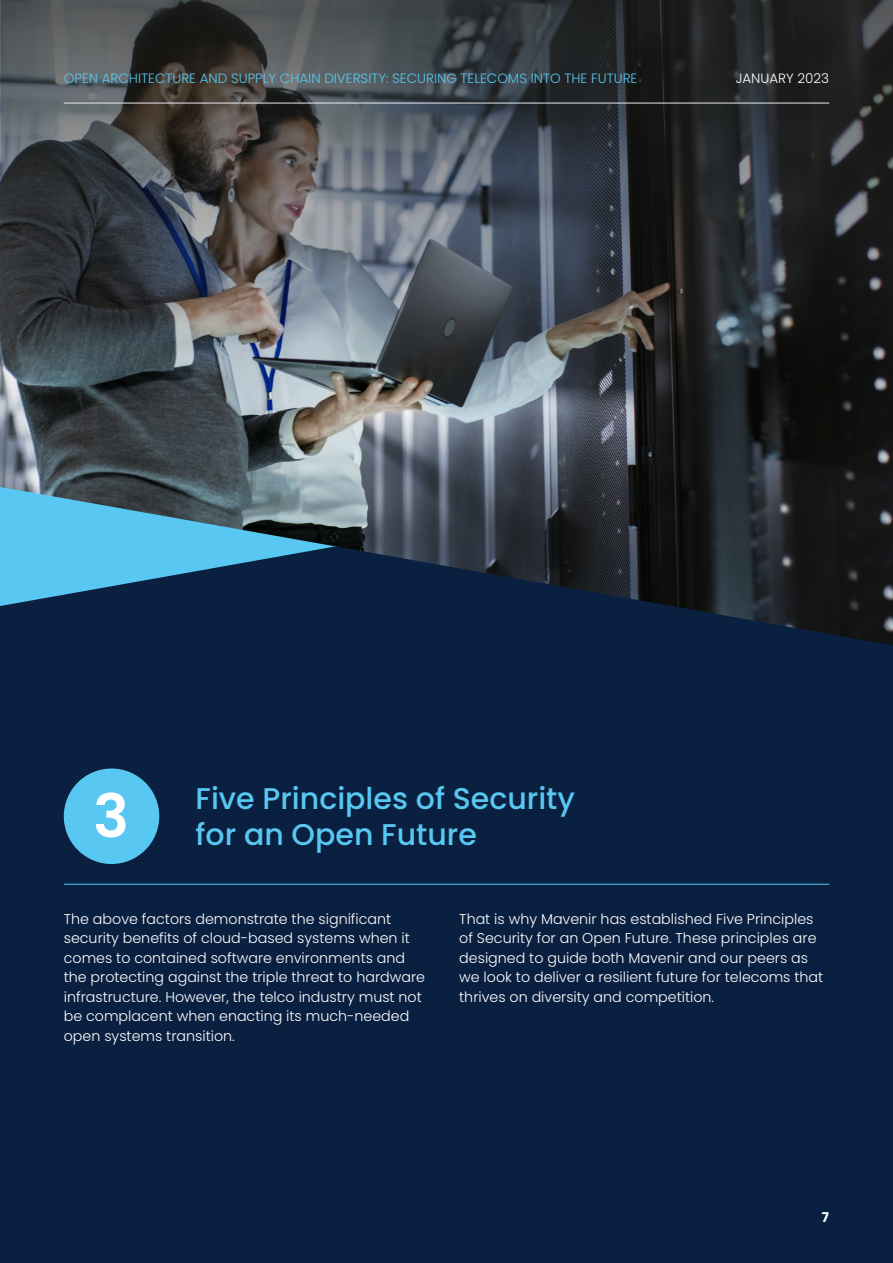
<style>
.page{position:relative;width:893px;height:1263px;background:#0a2040}
.page>*{position:absolute;margin:0;border:0;box-sizing:border-box;transform-origin:0 0}
.t1{font:600 60px "Poppins";color:#fff}
.t2{font:500 30px "Poppins";color:#58c8f2}
.t3{font:300 14.25px/19.5px "Poppins";color:#fff}
.t4{font:300 13.5px "Poppins";color:#58c8f2}
.t5{font:300 13.5px "Poppins";color:#fff}
.t6{font:700 13.5px "Poppins";color:#fff}
</style>
<div class="page">
<img style="left:0;top:409px;width:893px;height:236px">
<img style="left:0;top:0;width:893px;height:409px">
<div style="left:64px;top:768px;width:95px;height:96px;background:#58c8f2;border-radius:50%"></div>
<hr style="left:64px;top:884px;width:765px;height:1px;background:#58c8f2">
<hr style="left:64px;top:103px;width:765px;height:1px;background:#eaecf2">
<p class="t4" style="left:64px;top:71px;width:575px">OPEN ARCHITECTURE AND SUPPLY CHAIN DIVERSITY: SECURING TELECOMS INTO THE FUTURE</p>
<p class="t5" style="left:736px;top:71px;width:95px">JANUARY 2023</p>
<p class="t1" style="left:93px;top:781px;width:37px">3</p>
<p class="t2" style="left:196px;top:781px;width:381px">Five Principles of Security</p>
<p class="t2" style="left:196px;top:817px;width:283px">for an Open Future</p>
<p class="t3" style="left:64px;top:909px;width:363px">The above factors demonstrate the significant security benefits of cloud-based systems when it comes to contained software environments and the protecting against the triple threat to hardware infrastructure. However, the telco industry must not be complacent when enacting its much-needed open systems transition.</p>
<p class="t3" style="left:459px;top:909px;width:365px">That is why Mavenir has established Five Principles of Security for an Open Future. These principles are designed to guide both Mavenir and our peers as we look to deliver a resilient future for telecoms that thrives on diversity and competition.</p>
<p class="t6" style="left:822px;top:1209px;width:9px">7</p>
</div>
